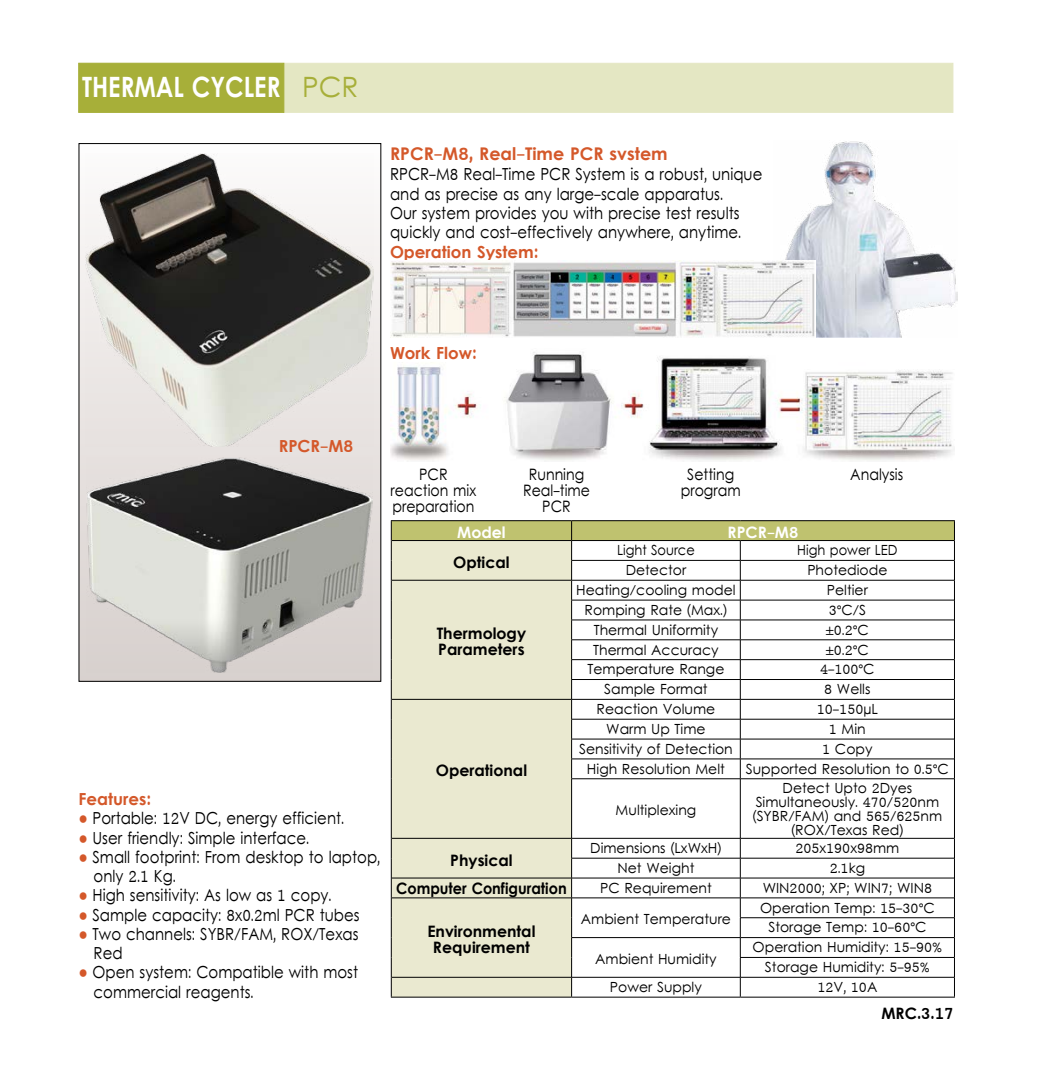
<style>
.page{position:relative;width:1042px;height:1077px;background:#fff}
.page>*{position:absolute;margin:0;border:0;box-sizing:border-box;transform-origin:0 0}
.t1{font:28px "Levenim MT Bold";color:#fff;scale:.85 1}
.t2{font:17.5px "Levenim MT Bold";color:#d4582a}
.t3{font:16.62px/19.2px "Levenim";color:#000;scale:.9 1}
.t4{font:16.62px "Levenim MT Bold";color:#d4582a}
.t5{font:15.75px/15.8px "Levenim MT Bold";color:#000}
.t6{font:15.75px/15.8px "Levenim";color:#000;text-align:center;scale:.9 1}
.t7{font:15.75px "Levenim MT Bold";color:#000;scale:.92 1}
.t8{font:15.75px "Levenim MT Bold";color:#fff}
.t9{font:14px/14px "Levenim";color:#000;text-align:center}
.t10{font:14px "Levenim";color:#000;scale:.93 1}
.s1{font-family:"Levenim";color:#a7af39}
.s2{font-family:"Arial";font-size:17.5px;color:#d4582a}
</style>
<div class="page">
<img style="left:390px;top:352px;width:564px;height:109px">
<div style="left:79px;top:144px;width:302px;height:537px;background:linear-gradient(to bottom,#fcfbfa,#d8d0cd)"></div>
<img style="left:86px;top:154px;width:288px;height:293px">
<div style="left:392px;top:778px;width:179px;height:218px;background:#eae9d0"></div>
<hr style="left:571px;top:778px;width:169px;height:1px;background:#000">
<hr style="left:571px;top:779px;width:1px;height:59px;background:#000">
<hr style="left:740px;top:778px;width:214px;height:1px;background:#000">
<hr style="left:740px;top:779px;width:1px;height:59px;background:#000">
<hr style="left:392px;top:838px;width:179px;height:1px;background:#000">
<hr style="left:571px;top:838px;width:169px;height:1px;background:#000">
<hr style="left:740px;top:838px;width:214px;height:1px;background:#000">
<hr style="left:571px;top:857px;width:169px;height:1px;background:#000">
<hr style="left:740px;top:857px;width:214px;height:1px;background:#000">
<hr style="left:392px;top:877px;width:179px;height:1px;background:#000">
<hr style="left:571px;top:877px;width:169px;height:1px;background:#000">
<hr style="left:740px;top:877px;width:214px;height:1px;background:#000">
<hr style="left:392px;top:897px;width:179px;height:1px;background:#000">
<hr style="left:571px;top:897px;width:169px;height:1px;background:#000">
<hr style="left:740px;top:897px;width:214px;height:1px;background:#000">
<hr style="left:740px;top:917px;width:214px;height:1px;background:#000">
<hr style="left:571px;top:937px;width:169px;height:1px;background:#000">
<hr style="left:740px;top:937px;width:214px;height:1px;background:#000">
<hr style="left:740px;top:957px;width:214px;height:1px;background:#000">
<hr style="left:392px;top:977px;width:179px;height:1px;background:#000">
<hr style="left:571px;top:977px;width:169px;height:1px;background:#000">
<svg style="left:571px;top:838px;width:1px;height:158px"></svg>
<hr style="left:740px;top:977px;width:214px;height:1px;background:#000">
<svg style="left:740px;top:838px;width:1px;height:158px"></svg>
<svg style="left:391px;top:520px;width:564px;height:258px"></svg>
<hr style="left:391px;top:778px;width:1px;height:60px;background:#000">
<hr style="left:954px;top:778px;width:1px;height:60px;background:#000">
<svg style="left:391px;top:838px;width:1px;height:158px"></svg>
<svg style="left:954px;top:838px;width:1px;height:158px"></svg>
<hr style="left:391px;top:996px;width:180px;height:1px;background:#000">
<hr style="left:571px;top:996px;width:169px;height:1px;background:#000">
<hr style="left:740px;top:996px;width:215px;height:1px;background:#000">
<img style="left:785px;top:141px;width:172px;height:196px">
<img style="left:390px;top:260px;width:426px;height:77px">
<img style="left:87px;top:457px;width:286px;height:216px">
<div style="left:78px;top:63px;width:875px;height:50px;background:#e4e7c3"></div>
<div style="left:78px;top:63px;width:206px;height:50px;background:#a7af39"></div>
<h1 class="t1" style="left:82px;top:71px;width:327px">THERMAL CYCLER <span class="s1">PCR</span></h1>
<p class="t2" style="left:390px;top:143px;width:279px">RPCR-M8, Real-Time PCR svstem</p>
<p class="t3" style="left:390px;top:166px;width:415px">RPCR-M8 Real-Time PCR System is a robust, unique and as precise as any large-scale apparatus.<br>Our system provides you with precise test results quickly and cost-effectively anywhere, anytime.</p>
<p class="t4" style="left:390px;top:242px;width:150px">Operation System:</p>
<p class="t4" style="left:390px;top:343px;width:88px">Work Flow:</p>
<p class="t4" style="left:279px;top:436px;width:76px">RPCR-M8</p>
<p class="t4" style="left:79px;top:789px;width:74px">Features:</p>
<p class="t3" style="left:79px;top:809px;width:297px"><span class="s2">●</span> Portable: 12V DC, energy efficient.</p>
<p class="t3" style="left:79px;top:829px;width:258px"><span class="s2">●</span> User friendly: Simple interface.</p>
<p class="t3" style="left:94px;top:848px;width:320px;text-indent:-15px"><span class="s2">●</span> Small footprint: From desktop to laptop, only 2.1 Kg.</p>
<p class="t3" style="left:79px;top:886px;width:283px"><span class="s2">●</span> High sensitivity: As low as 1 copy.</p>
<p class="t3" style="left:79px;top:906px;width:314px"><span class="s2">●</span> Sample capacity: 8x0.2ml PCR tubes</p>
<p class="t3" style="left:94px;top:925px;width:296px;text-indent:-15px"><span class="s2">●</span> Two channels: SYBR/FAM, ROX/Texas<br>Red</p>
<p class="t3" style="left:94px;top:963px;width:295px;text-indent:-15px"><span class="s2">●</span> Open system: Compatible with most commercial reagents.</p>
<p class="t6" style="left:391px;top:467px;width:97px">PCR reaction mix preparation</p>
<p class="t6" style="left:523px;top:467px;width:76px">Running<br>Real-time<br>PCR</p>
<p class="t6" style="left:681px;top:467px;width:68px">Setting program</p>
<p class="t6" style="left:850px;top:467px;width:60px">Analysis</p>
<p class="t8" style="left:457px;top:523px;width:50px">Model</p>
<p class="t8" style="left:727px;top:523px;width:72px">RPCR-M8</p>
<p class="t5" style="left:453px;top:556px;width:58px">Optical</p>
<p class="t10" style="left:617px;top:542px;width:85px">Light Source</p>
<p class="t10" style="left:797px;top:542px;width:109px">High power LED</p>
<p class="t9" style="left:626px;top:564px;width:62px">Detector</p>
<p class="t9" style="left:807px;top:564px;width:82px">Photediode</p>
<p class="t5" style="left:437px;top:627px;width:91px">Thermology<br>Parameters</p>
<p class="t5" style="left:436px;top:764px;width:93px">Operational</p>
<p class="t5" style="left:450px;top:853px;width:64px">Physical</p>
<p class="t9" style="left:576px;top:584px;width:161px">Heating/cooling model</p>
<p class="t9" style="left:827px;top:584px;width:43px">Peltier</p>
<p class="t9" style="left:584px;top:604px;width:144px">Romping Rate (Max.)</p>
<p class="t9" style="left:828px;top:604px;width:39px">3°C/S</p>
<p class="t9" style="left:594px;top:623px;width:126px">Thermal Uniformity</p>
<p class="t9" style="left:826px;top:623px;width:45px">±0.2°C</p>
<p class="t9" style="left:593px;top:643px;width:127px">Thermal Accuracy</p>
<p class="t9" style="left:826px;top:643px;width:45px">±0.2°C</p>
<p class="t9" style="left:587px;top:663px;width:138px">Temperature Range</p>
<p class="t9" style="left:820px;top:663px;width:56px">4-100°C</p>
<p class="t9" style="left:604px;top:683px;width:105px">Sample Format</p>
<p class="t9" style="left:824px;top:683px;width:48px">8 Wells</p>
<p class="t9" style="left:596px;top:703px;width:120px">Reaction Volume</p>
<p class="t9" style="left:817px;top:703px;width:63px">10-150µL</p>
<p class="t9" style="left:606px;top:723px;width:101px">Warm Up Time</p>
<p class="t9" style="left:829px;top:723px;width:38px">1 Min</p>
<p class="t9" style="left:579px;top:742px;width:155px">Sensitivity of Detection</p>
<p class="t9" style="left:822px;top:742px;width:52px">1 Copy</p>
<p class="t9" style="left:587px;top:762px;width:139px">High Resolution Melt</p>
<p class="t9" style="left:746px;top:762px;width:205px">Supported Resolution to 0.5°C</p>
<p class="t9" style="left:615px;top:804px;width:82px">Multiplexing</p>
<p class="t9" style="left:752px;top:782px;width:191px">Detect Upto 2Dyes<br>Simultaneously. 470/520nm (SYBR/FAM) and 565/625nm (ROX/Texas Red)</p>
<p class="t9" style="left:590px;top:842px;width:133px">Dimensions (LxWxH)</p>
<p class="t9" style="left:795px;top:842px;width:105px">205x190x98mm</p>
<p class="t9" style="left:617px;top:861px;width:78px">Net Weight</p>
<p class="t9" style="left:829px;top:861px;width:37px">2.1kg</p>
<p class="t7" style="left:396px;top:879px;width:187px">Computer Configuration</p>
<p class="t9" style="left:600px;top:881px;width:113px">PC Requirement</p>
<p class="t9" style="left:762px;top:881px;width:171px">WIN2000; XP; WIN7; WIN8</p>
<p class="t5" style="left:427px;top:925px;width:110px;text-align:center">Environmental<br>Requirement</p>
<p class="t9" style="left:581px;top:913px;width:152px">Ambient Temperature</p>
<p class="t9" style="left:760px;top:898px;width:176px;line-height:19.8px">Operation Temp: 15-30°C<br>Storage Temp: 10-60°C</p>
<p class="t9" style="left:595px;top:953px;width:123px">Ambient Humidity</p>
<p class="t9" style="left:752px;top:938px;width:191px;line-height:19.8px">Operation Humidity: 15-90%<br>Storage Humidity: 5-95%</p>
<p class="t9" style="left:610px;top:981px;width:93px">Power Supply</p>
<p class="t9" style="left:817px;top:981px;width:61px">12V, 10A</p>
<p class="t5" style="left:881px;top:1006px;width:74px">MRC.3.17</p>
</div>
